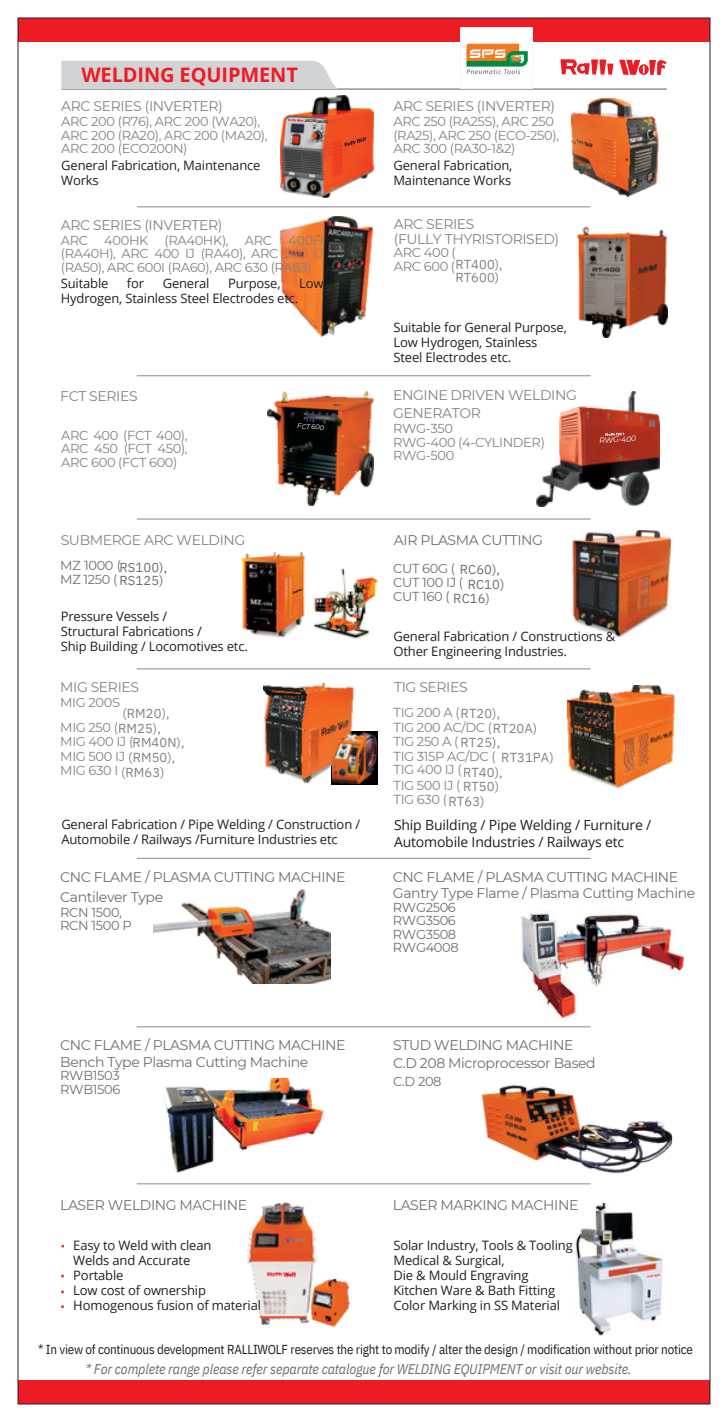
<style>
.page{position:relative;width:728px;height:1422px;background:#fff}
.page>*{position:absolute;margin:0;border:0;box-sizing:border-box;transform-origin:0 0}
.t1{font:700 20px "Open Sans";letter-spacing:-.005em;color:#ed1c24}
.t2{font:14px/16.4px "Montserrat";letter-spacing:-.03em;color:#6d6e70}
.t3{font:14px/15px "Montserrat";letter-spacing:-.03em;color:#808285}
.t4{font:italic 14px "IBM Plex Sans Cond";letter-spacing:-.01em;color:#6d6e70}
.t5{font:14px/16.4px "Open Sans";letter-spacing:-.01em;color:#231f20}
.t6{font:13px/15px "Open Sans";letter-spacing:-.01em;color:#231f20}
.t7{font:13px/13.6px "Montserrat";letter-spacing:-.03em;color:#808285}
.t8{font:13px/13.6px "Montserrat";letter-spacing:-.03em;color:#6d6e70}
.t9{font:13px "IBM Plex Sans Cond";letter-spacing:-.015em;color:#231f20}
.t10{font:13px/13.6px "IBM Plex Sans";letter-spacing:.005em;color:#808285}
.t11{font:13px "IBM Plex Sans";color:#6d6e70}
.t12{font:italic 7.6px "Montserrat";color:#fff}
.t13{font:italic 6.8px "Montserrat";color:#fff}
.t14{font:italic 700 3.8px "Roboto Condensed";color:#231f20}
.s1{font-family:"IBM Plex Sans"}
</style>
<div class="page">
<img style="left:241px;top:551px;width:137px;height:88px">
<svg style="left:293px;top:589px;width:9px;height:5px"></svg>
<div style="left:251px;top:583px;width:13px;height:13px;background:#000"></div>
<svg style="left:17px;top:1380px;width:694px;height:25px;background:#e42128"></svg>
<svg style="left:17px;top:17px;width:694px;height:25px;background:#e42128"></svg>
<svg style="left:560px;top:59px;width:53px;height:16px"></svg>
<svg style="left:619px;top:60px;width:47px;height:15px"></svg>
<hr style="left:61px;top:88px;width:605px;height:2px;background:#939598">
<div style="left:61px;top:61px;width:278px;height:28px;background:#d1d3d4"></div>
<img style="left:280px;top:95px;width:93px;height:102px">
<svg style="left:288px;top:119px;width:16px;height:3px"></svg>
<svg style="left:344px;top:137px;width:22px;height:10px"></svg>
<img style="left:571px;top:99px;width:87px;height:97px">
<hr style="left:137px;top:206px;width:453px;height:1px;background:#939598">
<img style="left:281px;top:216px;width:91px;height:120px">
<hr style="left:137px;top:375px;width:453px;height:1px;background:#939598">
<hr style="left:137px;top:518px;width:453px;height:2px;background:#939598">
<svg style="left:352px;top:731px;width:26px;height:54px"></svg>
<hr style="left:137px;top:858px;width:453px;height:1px;background:#939598">
<img style="left:576px;top:226px;width:91px;height:111px">
<img style="left:267px;top:392px;width:106px;height:114px">
<img style="left:303px;top:782px;width:49px;height:3px">
<img style="left:263px;top:683px;width:90px;height:99px">
<img style="left:332px;top:732px;width:44px;height:51px">
<img style="left:567px;top:685px;width:107px;height:102px">
<img style="left:571px;top:531px;width:99px;height:106px">
<img style="left:154px;top:889px;width:177px;height:95px">
<img style="left:521px;top:911px;width:163px;height:108px">
<hr style="left:137px;top:1026px;width:453px;height:1px;background:#939598">
<img style="left:163px;top:1078px;width:160px;height:95px">
<img style="left:481px;top:1084px;width:191px;height:90px">
<hr style="left:137px;top:1183px;width:453px;height:1px;background:#939598">
<img style="left:575px;top:1204px;width:88px;height:132px">
<img style="left:247px;top:1202px;width:102px;height:125px">
<svg style="left:61px;top:1290px;width:3px;height:4px"></svg>
<img style="left:536px;top:391px;width:123px;height:116px">
<hr style="left:137px;top:668px;width:453px;height:1px;background:#939598">
<svg style="left:605px;top:433px;width:19px;height:3px"></svg>
<img style="left:460px;top:27px;width:72px;height:62px">
<p class="t1" style="left:81px;top:61px;width:218px">WELDING EQUIPMENT</p>
<h2 class="t3" style="left:61px;top:99px;width:163px">ARC SERIES (INVERTER)</h2>
<h2 class="t7" style="left:61px;top:115px;width:208px">ARC 200 (R76), ARC 200 (WA20),<br>ARC 200 (RA20), ARC 200 (MA20),<br>ARC 200 (ECO200N)</h2>
<h2 class="t6" style="left:61px;top:157px;width:201px">General Fabrication, Maintenance<br>Works</h2>
<p class="t3" style="left:61px;top:217px;width:163px">ARC SERIES (INVERTER)</p>
<p class="t7" style="left:61px;top:233px;width:264px;text-align:justify">ARC 400HK (RA40HK), ARC 400H (RA40H), ARC 400 IJ (RA40), ARC 500 IJ (RA50), ARC 600I (RA60), ARC 630 (RA63)</p>
<p class="t6" style="left:61px;top:276px;width:49px">Suitable</p>
<p class="t6" style="left:127px;top:276px;width:19px">for</p>
<p class="t6" style="left:163px;top:276px;width:48px">General</p>
<p class="t6" style="left:228px;top:276px;width:54px">Purpose,</p>
<p class="t6" style="left:299px;top:276px;width:26px">Low</p>
<p class="t6" style="left:61px;top:291px;width:239px">Hydrogen, Stainless Steel Electrodes etc.</p>
<p class="t14" style="left:305px;top:119px;width:25px;rotate:2deg">ARC200(MA20)</p>
<p class="t3" style="left:60px;top:388px;width:79px">FCT SERIES</p>
<h2 class="t7" style="left:61px;top:428px;width:128px;text-align:justify">ARC 400 (FCT 400), ARC 450 (FCT 450), ARC 600 (FCT 600)</h2>
<p class="t3" style="left:61px;top:533px;width:186px">SUBMERGE ARC WELDING</p>
<h2 class="t8" style="left:60px;top:559px;width:108px">MZ 1000 (<span class="s1">RS100),<br></span>MZ 1250 ( <span class="s1">RS125)</span></h2>
<h2 class="t6" style="left:61px;top:609px;width:188px">Pressure Vessels /<br>Structural Fabrications /<br>Ship Building / Locomotives etc.</h2>
<h5 class="t3" style="left:60px;top:680px;width:80px">MIG SERIES</h5>
<h5 class="t7" style="left:60px;top:696px;width:61px">MIG 200S</h5>
<h2 class="t10" style="left:122px;top:707px;width:49px">(RM20),</h2>
<h2 class="t7" style="left:60px;top:720px;width:102px">MIG 250 (<span class="s1">RM25),</span></h2>
<h2 class="t7" style="left:60px;top:735px;width:126px">MIG 400 IJ (<span class="s1">RM40N),</span></h2>
<h3 class="t7" style="left:60px;top:749px;width:117px">MIG 500 IJ <span class="s1">(RM50),</span></h3>
<p class="t7" style="left:60px;top:764px;width:106px">MIG 630 I <span class="s1">(RM63)</span></p>
<h3 class="t13" style="left:297px;top:422px;width:28px;rotate:3deg">FCT 600</h3>
<p class="t6" style="left:61px;top:816px;width:300px">General Fabrication / Pipe Welding / Construction /<br>Automobile / Railways /Furniture Industries etc</p>
<p class="t2" style="left:60px;top:868px;width:287px;line-height:19.6px">CNC FLAME / PLASMA CUTTING MACHINE<br>Cantilever Type</p>
<p class="t8" style="left:60px;top:905px;width:73px">RCN 1500,<br>RCN 1500 P</p>
<h2 class="t3" style="left:393px;top:99px;width:163px">ARC SERIES (INVERTER)</h2>
<h2 class="t7" style="left:393px;top:115px;width:167px">ARC 250 (RA25S), ARC 250 (RA25), ARC 250 (ECO-250),<br>ARC 300 (RA30-1&amp;2)</h2>
<h2 class="t6" style="left:393px;top:157px;width:120px">General Fabrication,<br>Maintenance Works</h2>
<h3 class="t3" style="left:394px;top:216px;width:167px">ARC SERIES<br>(FULLY THYRISTORISED)</h3>
<h3 class="t7" style="left:394px;top:246px;width:63px">ARC 400 (<br>ARC 600 (</h3>
<h2 class="t10" style="left:455px;top:257px;width:49px">RT400),<br>RT600)</h2>
<p class="t6" style="left:393px;top:319px;width:175px">Suitable for General Purpose,<br>Low Hydrogen, Stainless<br>Steel Electrodes etc.</p>
<p class="t3" style="left:393px;top:386px;width:185px;line-height:18px">ENGINE DRIVEN WELDING<br>GENERATOR</p>
<p class="t7" style="left:393px;top:422px;width:153px">RWG-350<br>RWG-400 (4-CYLINDER)<br>RWG-500</p>
<h3 class="t12" style="left:599px;top:436px;width:38px;rotate:-3deg">RWG-400</h3>
<h2 class="t2" style="left:394px;top:532px;width:150px">AIR PLASMA CUTTING</h2>
<h2 class="t8" style="left:393px;top:561px;width:108px">CUT 60G ( <span class="s1">RC60),</span></h2>
<h2 class="t8" style="left:393px;top:576px;width:113px">CUT 100 IJ ( <span class="s1">RC10)<br></span>CUT 160 (</h2>
<h2 class="t11" style="left:453px;top:590px;width:38px">RC16)</h2>
<p class="t6" style="left:393px;top:629px;width:223px">General Fabrication / Constructions &amp;<br>Other Engineering Industries.</p>
<p class="t3" style="left:394px;top:680px;width:75px">TIG SERIES</p>
<h2 class="t7" style="left:393px;top:706px;width:108px">TIG 200 A (<span class="s1">RT20),</span></h2>
<h2 class="t7" style="left:393px;top:720px;width:145px">TIG 200 AC/DC (<span class="s1">RT20A)</span></h2>
<h2 class="t7" style="left:393px;top:735px;width:108px">TIG 250 A (<span class="s1">RT25),</span></h2>
<h2 class="t7" style="left:393px;top:749px;width:161px">TIG 315P AC/DC ( <span class="s1">RT31PA)<br></span>TIG 400 IJ (</h2>
<h2 class="t7" style="left:393px;top:778px;width:107px">TIG 500 IJ ( <span class="s1">RT50)</span></h2>
<h2 class="t7" style="left:393px;top:793px;width:92px">TIG 630 (<span class="s1">RT63)</span></h2>
<p class="t10" style="left:463px;top:765px;width:41px">RT40),</p>
<p class="t5" style="left:394px;top:817px;width:259px">Ship Building / Pipe Welding / Furniture /<br>Automobile Industries / Railways etc</p>
<h2 class="t2" style="left:393px;top:869px;width:304px">CNC FLAME / PLASMA CUTTING MACHINE<br>Gantry Type Flame / Plasma Cutting Machine</h2>
<h2 class="t8" style="left:393px;top:900px;width:67px">RWG2506<br>RWG3506<br>RWG3508<br>RWG4008</h2>
<h2 class="t2" style="left:60px;top:1037px;width:287px">CNC FLAME / PLASMA CUTTING MACHINE<br>Bench Type Plasma Cutting Machine</h2>
<h2 class="t8" style="left:60px;top:1069px;width:61px">RWB1503<br>RWB1506</h2>
<h2 class="t2" style="left:393px;top:1036px;width:204px;line-height:18px">STUD WELDING MACHINE<br>C.D 208 Microprocessor Based</h2>
<h2 class="t8" style="left:393px;top:1074px;width:50px">C.D 208</h2>
<h4 class="t2" style="left:60px;top:1197px;width:188px">LASER WELDING MACHINE</h4>
<p class="t6" style="left:73px;top:1237px;width:189px">Easy to Weld with clean<br>Welds and Accurate<br>Portable<br>Low cost of ownership<br>Homogenous fusion of material</p>
<h2 class="t2" style="left:393px;top:1197px;width:187px">LASER MARKING MACHINE</h2>
<p class="t6" style="left:393px;top:1237px;width:181px">Solar Industry, Tools &amp; Tooling<br>Medical &amp; Surgical,<br>Die &amp; Mould Engraving<br>Kitchen Ware &amp; Bath Fitting<br>Color Marking in SS Material</p>
<h2 class="t9" style="left:38px;top:1340px;width:656px">* In view of continuous development RALLIWOLF reserves the right to modify / alter the design / modification without prior notice</h2>
<h2 class="t4" style="left:85px;top:1360px;width:547px">* For complete range please refer separate catalogue for WELDING EQUIPMENT or visit our website.</h2>
</div>
